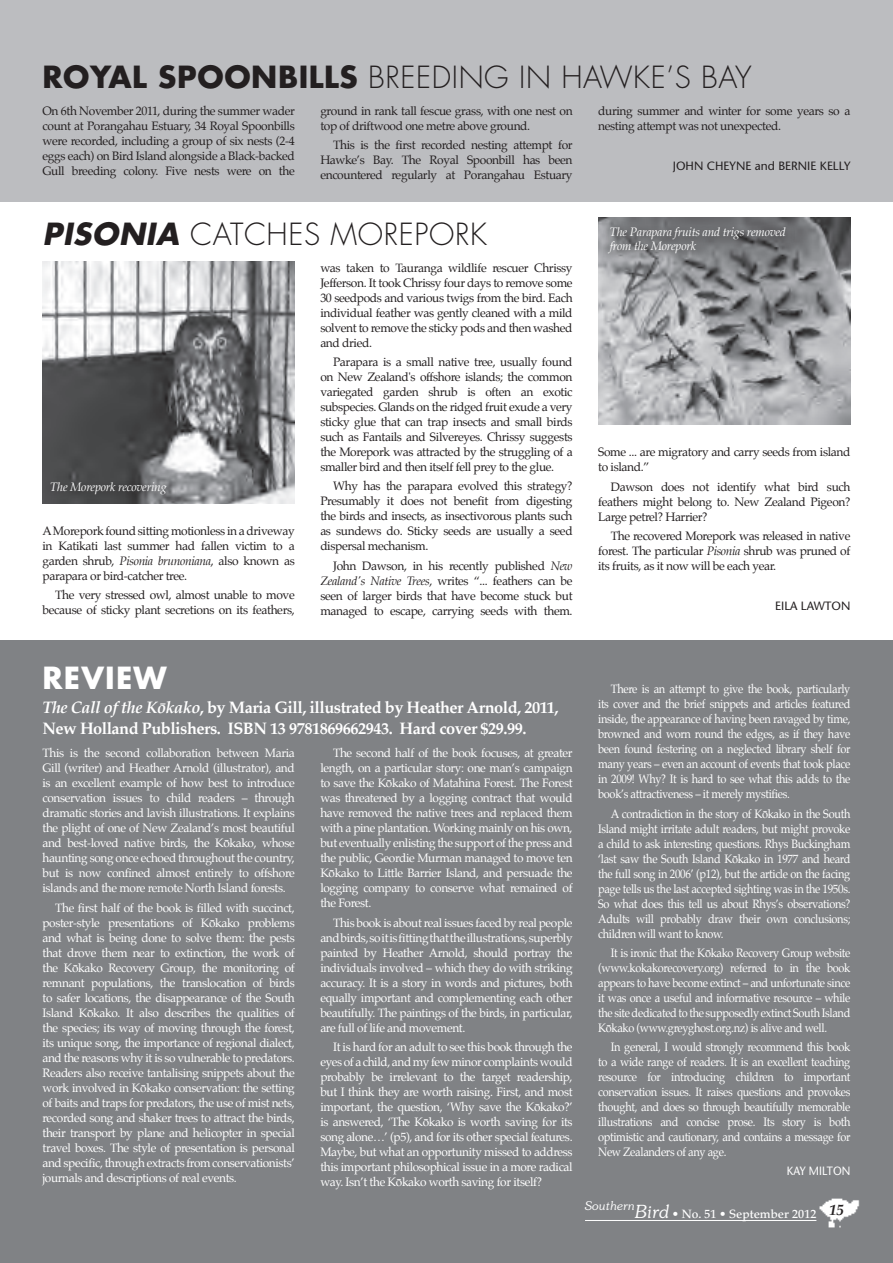
<style>
.page{position:relative;width:893px;height:1263px;background:#fff}
.page>*{position:absolute;margin:0;border:0;box-sizing:border-box;transform-origin:0 0}
.t1{font:300 29.7px "Futura";letter-spacing:.02em;color:#231f20}
.t2{font:700 29.7px "Futura";letter-spacing:.02em;color:#231f20}
.t3{font:700 29.7px "Futura";letter-spacing:.04em;color:#fff}
.t4{font:700 16.5px/21px "Palatino";letter-spacing:-.03em;color:#fff}
.t5{font:italic 700 15px "Palatino";color:#231f20}
.t6{font:12px/15px "Palatino";letter-spacing:-.03em;color:#fff;text-align:justify}
.t7{font:12px/15px "Palatino";letter-spacing:-.03em;color:#231f20;text-align:justify}
.t8{font:12px/15px "Palatino";letter-spacing:-.03em;color:#fff;text-align:justify;scale:.92 1}
.t9{font:italic 12px/14.4px "Palatino";letter-spacing:-.02em;color:#fff}
.t10{font:12px "Stone Sans";color:#231f20}
.t11{font:500 12px "Palatino";color:#fff}
.t12{font:12px "Stone Sans";color:#fff;scale:.92 1}
.s1{font-weight:300}
.s2{font-weight:700;font-style:italic}
.s3{font-style:italic}
.s4{font-family:"Souvenir";font-weight:300;font-style:italic;font-size:18px}
</style>
<div class="page">
<div style="left:0;top:640px;width:893px;height:623px;background:#808285"></div>
<div style="left:0;top:0;width:893px;height:201px;background:#bcbdc0"></div>
<img style="left:598px;top:218px;width:252px;height:206px">
<img style="left:43px;top:261px;width:252px;height:243px">
<div style="left:45px;top:477px;width:130px;height:27px;background:#231f20;opacity:.75"></div>
<div style="left:603px;top:221px;width:192px;height:41px;background:#231f20;opacity:.75"></div>
<hr style="left:585px;top:1220px;width:231px;height:1px;background:#fff">
<h1 class="t2" style="left:43px;top:56px;width:543px">ROYAL SPOONBILLS <span class="s1">BREEDING IN HAW</span></h1>
<h1 class="t1" style="left:633px;top:58px;width:120px">KE’S BAY</h1>
<p class="t7" style="left:43px;top:103px;width:254px">On 6th November 2011, during the summer wader count at Porangahau Estuary, 34 Royal Spoonbills were recorded, including a group of six nests (2-4 eggs each) on Bird Island alongside a Black-backed Gull breeding colony. Five nests were on the</p>
<p class="t7" style="left:320px;top:103px;width:254px">ground in rank tall fescue grass, with one nest on top of driftwood one metre above ground.</p>
<p class="t7" style="left:320px;top:138px;width:254px;text-indent:13px">This is the first recorded nesting attempt for Hawke’s Bay. The Royal Spoonbill has been encountered regularly at Porangahau Estuary</p>
<h1 class="t1" style="left:43px;top:215px;width:446px"><span class="s2">PISONIA</span> CATCHES MOREPORK</h1>
<p class="t9" style="left:50px;top:480px;width:118px">The Morepork recovering</p>
<p class="t7" style="left:43px;top:523px;width:254px">A Morepork found sitting motionless in a driveway in Katikati last summer had fallen victim to a garden shrub, <span class="s3">Pisonia brunoniana</span>, also known as parapara or bird-catcher tree.</p>
<p class="t7" style="left:43px;top:587px;width:254px;text-align:right">The very stressed owl, almost unable to move because of sticky plant secretions on its feathers,</p>
<p class="t7" style="left:320px;top:260px;width:254px">was taken to Tauranga wildlife rescuer Chrissy Jefferson. It took Chrissy four days to remove some 30 seedpods and various twigs from the bird. Each individual feather was gently cleaned with a mild solvent to remove the sticky pods and then washed and dried.</p>
<p class="t7" style="left:320px;top:354px;width:254px;text-indent:13px">Parapara is a small native tree, usually found on New Zealand's offshore islands; the common variegated garden shrub is often an exotic subspecies. Glands on the ridged fruit exude a very sticky glue that can trap insects and small birds such as Fantails and Silvereyes. Chrissy suggests the Morepork was attracted by the struggling of a smaller bird and then itself fell prey to the glue.</p>
<p class="t7" style="left:320px;top:479px;width:254px;text-indent:13px">Why has the parapara evolved this strategy?<br>Presumably it does not benefit from digesting the birds and insects, as insectivorous plants such as sundews do. Sticky seeds are usually a seed dispersal mechanism.</p>
<p class="t7" style="left:320px;top:558px;width:254px;text-indent:13px">John Dawson, in his recently published <span class="s3">New Zealand's Native Trees</span>, writes “... feathers can be seen of larger birds that have become stuck but managed to escape, carrying seeds with them.</p>
<p class="t7" style="left:598px;top:103px;width:254px">during summer and winter for some years so a nesting attempt was not unexpected.</p>
<p class="t10" style="left:673px;top:159px;width:179px">JOHN CHEYNE and BERNIE KELLY</p>
<p class="t9" style="left:610px;top:225px;width:178px">The Parapara fruits and trigs removed from the Morepork</p>
<p class="t7" style="left:598px;top:445px;width:254px">Some ... are migratory and carry seeds from island to island.”</p>
<p class="t7" style="left:598px;top:479px;width:254px;text-indent:13px">Dawson does not identify what bird such feathers might belong to. New Zealand Pigeon?<br>Large petrel? Harrier?</p>
<p class="t7" style="left:598px;top:528px;width:254px;text-indent:13px">The recovered Morepork was released in native forest. The particular <span class="s3">Pisonia</span> shrub was pruned of its fruits, as it now will be each year.</p>
<p class="t10" style="left:775px;top:598px;width:77px">EILA LAWTON</p>
<h1 class="t3" style="left:43px;top:658px;width:126px">REVIEW</h1>
<h2 class="t4" style="left:43px;top:696px;width:518px"><span class="s3">The Call of the Kōkako</span>, by Maria Gill, illustrated by Heather Arnold, 2011,<br>New Holland Publishers. ISBN 13 9781869662943. Hard cover $29.99.</h2>
<p class="t6" style="left:43px;top:746px;width:254px">This is the second collaboration between Maria Gill (writer) and Heather Arnold (illustrator), and is an excellent example of how best to introduce conservation issues to child readers – through dramatic stories and lavish illustrations. It explains the plight of one of New Zealand’s most beautiful and best-loved native birds, the Kōkako, whose haunting song once echoed throughout the country, but is now confined almost entirely to offshore islands and the more remote North Island forests.</p>
<p class="t6" style="left:43px;top:900px;width:254px;text-indent:13px">The first half of the book is filled with succinct, poster-style presentations of Kōkako problems and what is being done to solve them: the pests that drove them near to extinction, the work of the Kōkako Recovery Group, the monitoring of remnant populations, the translocation of birds to safer locations, the disappearance of the South Island Kōkako. It also describes the qualities of the species; its way of moving through the forest, its unique song, the importance of regional dialect, and the reasons why it is so vulnerable to predators.<br>Readers also receive tantalising snippets about the work involved in Kōkako conservation: the setting of baits and traps for predators, the use of mist nets, recorded song and shaker trees to attract the birds, their transport by plane and helicopter in special travel boxes. The style of presentation is personal and specific, through extracts from conservationists’ journals and descriptions of real events.</p>
<p class="t6" style="left:320px;top:746px;width:254px;text-indent:13px">The second half of the book focuses, at greater length, on a particular story: one man’s campaign to save the Kōkako of Matahina Forest. The Forest was threatened by a logging contract that would have removed the native trees and replaced them with a pine plantation. Working mainly on his own, but eventually enlisting the support of the press and the public, Geordie Murman managed to move ten Kōkako to Little Barrier Island, and persuade the logging company to conserve what remained of the Forest.</p>
<p class="t6" style="left:320px;top:915px;width:254px;text-indent:13px">This book is about real issues faced by real people and birds, so it is fitting that the illustrations, superbly painted by Heather Arnold, should portray the individuals involved – which they do with striking accuracy. It is a story in words and pictures, both equally important and complementing each other beautifully. The paintings of the birds, in particular, are full of life and movement.</p>
<p class="t6" style="left:320px;top:1039px;width:254px;text-indent:13px">It is hard for an adult to see this book through the eyes of a child, and my few minor complaints would probably be irrelevant to the target readership, but I think they are worth raising. First, and most important, the question, ‘Why save the Kōkako?’ is answered, ‘The Kōkako is worth saving for its song alone…’ (p5), and for its other special features.<br>Maybe, but what an opportunity missed to address this important philosophical issue in a more radical way. Isn’t the Kōkako worth saving for itself?</p>
<p class="t8" style="left:598px;top:682px;width:276px;text-indent:13px">There is an attempt to give the book, particularly its cover and the brief snippets and articles featured inside, the appearance of having been ravaged by time, browned and worn round the edges, as if they have been found festering on a neglected library shelf for many years – even an account of events that took place in 2009! Why? It is hard to see what this adds to the book’s attractiveness – it merely mystifies.</p>
<p class="t8" style="left:598px;top:806px;width:276px;text-indent:13px">A contradiction in the story of Kōkako in the South Island might irritate adult readers, but might provoke a child to ask interesting questions. Rhys Buckingham ‘last saw the South Island Kōkako in 1977 and heard the full song in 2006’ (p12), but the article on the facing page tells us the last accepted sighting was in the 1950s.<br>So what does this tell us about Rhys’s observations?<br>Adults will probably draw their own conclusions; children will want to know.</p>
<p class="t8" style="left:598px;top:945px;width:276px;text-indent:13px">It is ironic that the Kōkako Recovery Group website (www.kokakorecovery.org) referred to in the book appears to have become extinct – and unfortunate since it was once a useful and informative resource – while the site dedicated to the supposedly extinct South Island Kōkako (www.greyghost.org.nz) is alive and well.</p>
<p class="t8" style="left:598px;top:1039px;width:276px;text-indent:13px">In general, I would strongly recommend this book to a wide range of readers. It is an excellent teaching resource for introducing children to important conservation issues. It raises questions and provokes thought, and does so through beautifully memorable illustrations and concise prose. Its story is both optimistic and cautionary, and contains a message for New Zealanders of any age.</p>
<p class="t12" style="left:787px;top:1164px;width:71px">KAY MILTON</p>
<p class="t5" style="left:829px;top:1198px;width:16px">15</p>
<p class="t11" style="left:585px;top:1207px;width:233px"><sup>Southern</sup> <span class="s4">Bird</span> • No. 51 • September 2012</p>
</div>
